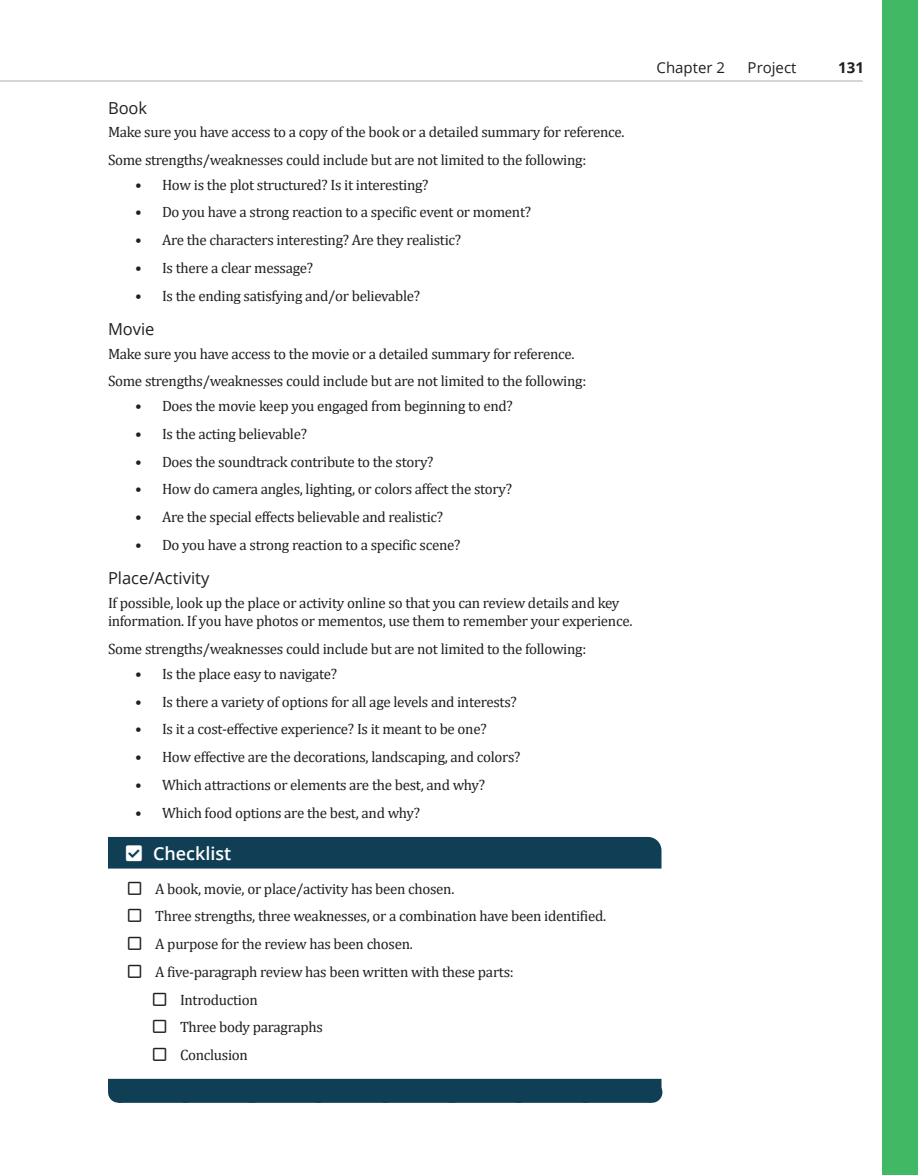
<style>
.page{position:relative;width:918px;height:1175px;background:#fff}
.page>*{position:absolute;margin:0;border:0;box-sizing:border-box;transform-origin:0 0}
.t1{font:600 18px "Open Sans";color:#fff}
.h4_-_Heading_Level_4{font:16.5px "Open Sans";color:#231f20}
.p_-_Body_Text{font:15px/18.8px "Cambria";letter-spacing:-.02em;color:#231f20}
.ul_-_Checkboxes{font:15px "Cambria";letter-spacing:-.02em;color:#231f20}
.ul_-_Checkboxes_Level_2{font:15px "Cambria";letter-spacing:-.02em;color:#231f20}
.t2{font:15px "Open Sans";color:#231f20}
.t3{font:700 15px "Open Sans";color:#231f20}
</style>
<div class="page">
<div style="left:882px;top:0;width:36px;height:1174px;background:#41b863"></div>
<div style="left:108px;top:1078px;width:554px;height:12px;background:#0f3e55"></div>
<div style="left:118px;top:1081px;width:533px;height:21px;background:#0f3e55"></div>
<svg style="left:651px;top:1090px;width:1px;height:12px"></svg>
<hr style="left:0;top:81px;width:863px;height:1px;background:#c7c8ca">
<div style="left:108px;top:837px;width:554px;height:31px;background:#0f3e55"></div>
<h4 class="h4_-_Heading_Level_4" style="left:108px;top:97px;width:41px">Book</h4>
<p class="p_-_Body_Text" style="left:108px;top:123px;width:518px">Make sure you have access to a copy of the book or a detailed summary for reference.</p>
<p class="p_-_Body_Text" style="left:108px;top:150px;width:480px">Some strengths/weaknesses could include but are not limited to the following:</p>
<p class="p_-_Body_Text" style="left:135px;top:175px;width:295px">• How is the plot structured? Is it interesting?</p>
<p class="p_-_Body_Text" style="left:135px;top:203px;width:398px">• Do you have a strong reaction to a specific event or moment?</p>
<p class="p_-_Body_Text" style="left:135px;top:231px;width:328px">• Are the characters interesting? Are they realistic?</p>
<p class="p_-_Body_Text" style="left:135px;top:258px;width:180px">• Is there a clear message?</p>
<p class="p_-_Body_Text" style="left:135px;top:286px;width:287px">• Is the ending satisfying and/or believable?</p>
<h4 class="h4_-_Heading_Level_4" style="left:108px;top:318px;width:48px">Movie</h4>
<p class="p_-_Body_Text" style="left:108px;top:344px;width:468px">Make sure you have access to the movie or a detailed summary for reference.</p>
<p class="p_-_Body_Text" style="left:108px;top:372px;width:480px">Some strengths/weaknesses could include but are not limited to the following:</p>
<p class="p_-_Body_Text" style="left:135px;top:396px;width:379px">• Does the movie keep you engaged from beginning to end?</p>
<p class="p_-_Body_Text" style="left:135px;top:424px;width:174px">• Is the acting believable?</p>
<p class="p_-_Body_Text" style="left:135px;top:452px;width:300px">• Does the soundtrack contribute to the story?</p>
<p class="p_-_Body_Text" style="left:135px;top:480px;width:379px">• How do camera angles, lighting, or colors affect the story?</p>
<p class="p_-_Body_Text" style="left:135px;top:507px;width:310px">• Are the special effects believable and realistic?</p>
<p class="p_-_Body_Text" style="left:135px;top:535px;width:327px">• Do you have a strong reaction to a specific scene?</p>
<h4 class="h4_-_Heading_Level_4" style="left:108px;top:567px;width:103px">Place/Activity</h4>
<p class="p_-_Body_Text" style="left:108px;top:593px;width:526px">If possible, look up the place or activity online so that you can review details and key information. If you have photos or mementos, use them to remember your experience.</p>
<p class="p_-_Body_Text" style="left:108px;top:639px;width:480px">Some strengths/weaknesses could include but are not limited to the following:</p>
<p class="p_-_Body_Text" style="left:135px;top:664px;width:204px">• Is the place easy to navigate?</p>
<p class="p_-_Body_Text" style="left:135px;top:692px;width:383px">• Is there a variety of options for all age levels and interests?</p>
<p class="p_-_Body_Text" style="left:135px;top:720px;width:353px">• Is it a cost-effective experience? Is it meant to be one?</p>
<p class="p_-_Body_Text" style="left:135px;top:747px;width:387px">• How effective are the decorations, landscaping, and colors?</p>
<p class="p_-_Body_Text" style="left:135px;top:775px;width:352px">• Which attractions or elements are the best, and why?</p>
<p class="p_-_Body_Text" style="left:135px;top:803px;width:287px">• Which food options are the best, and why?</p>
<p class="t1" style="left:153px;top:840px;width:80px">Checklist</p>
<h3 class="ul_-_Checkboxes" style="left:155px;top:879px;width:301px">A book, movie, or place/activity has been chosen.</h3>
<h3 class="ul_-_Checkboxes" style="left:155px;top:907px;width:452px">Three strengths, three weaknesses, or a combination have been identified.</h3>
<h3 class="ul_-_Checkboxes" style="left:155px;top:935px;width:259px">A purpose for the review has been chosen.</h3>
<h3 class="ul_-_Checkboxes" style="left:155px;top:962px;width:360px">A five-paragraph review has been written with these parts:</h3>
<h3 class="ul_-_Checkboxes_Level_2" style="left:180px;top:990px;width:79px">Introduction</h3>
<h3 class="ul_-_Checkboxes_Level_2" style="left:180px;top:1018px;width:144px">Three body paragraphs</h3>
<h3 class="ul_-_Checkboxes_Level_2" style="left:180px;top:1046px;width:69px">Conclusion</h3>
<p class="t2" style="left:657px;top:58px;width:70px">Chapter 2</p>
<p class="t2" style="left:748px;top:58px;width:50px">Project</p>
<p class="t3" style="left:838px;top:57px;width:27px">131</p>
</div>
